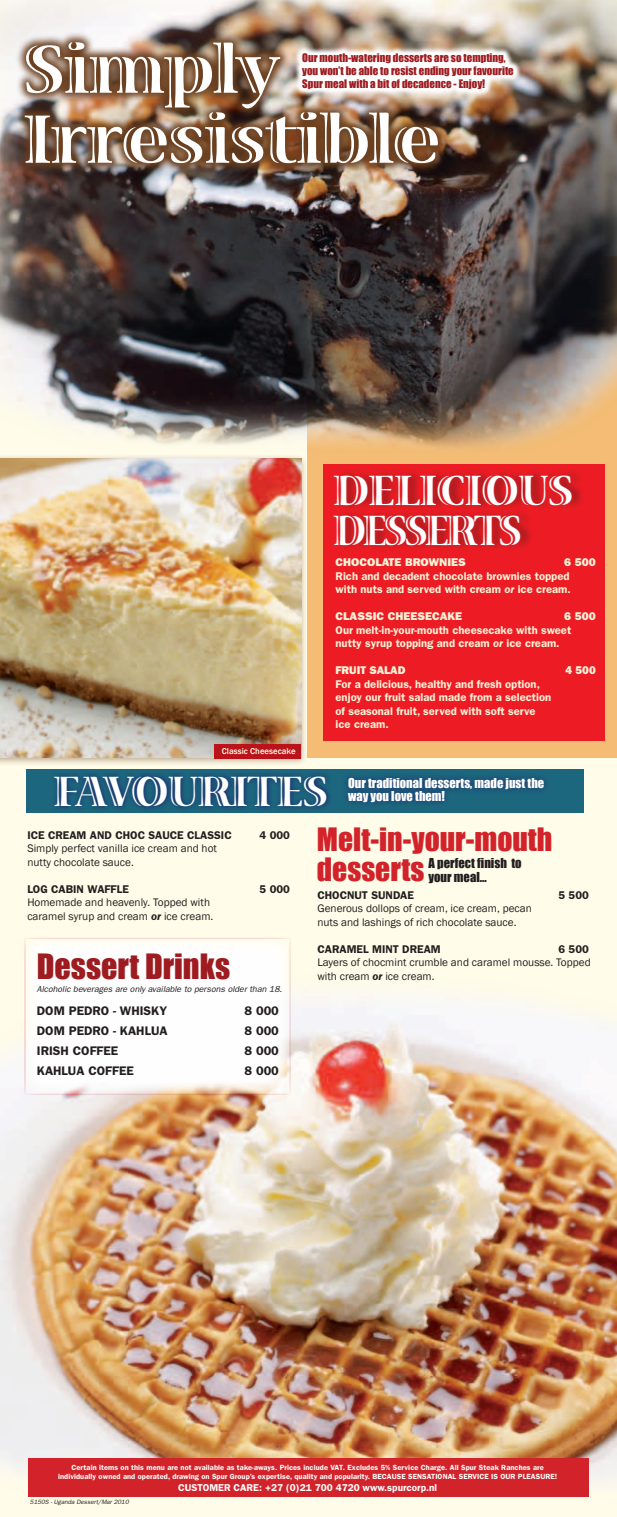
<style>
.page{position:relative;width:617px;height:1517px;background:#fffce9}
.page>*{position:absolute;margin:0;border:0;box-sizing:border-box;transform-origin:0 0}
.t1{font:700 68.75px/70px "Viva Std";color:#fff}
.t2{font:700 42.62px/40px "Viva Std";color:#fff}
.t3{font:32px "Impact";color:#9e1c20}
.t4{font:29.62px/29.6px "Impact";color:#d2232a}
.t5{font:12.62px/13.8px "Impact";color:#231f20}
.t6{font:600 12.5px "Franklin Gothic";color:#231f20}
.t7{font:12.5px/12.5px "Impact";color:#fff}
.t8{font:600 11.25px/13.5px "Franklin Gothic";color:#faf2d7}
.t9{font:11.25px/13.5px "Franklin Gothic";color:#231f20}
.t10{font:600 11.25px "Franklin Gothic";color:#231f20}
.t11{font:800 11.25px "Franklin Gothic";color:#faf2d7;scale:1.04 1}
.t12{font:800 11.25px "Franklin Gothic";color:#faf2d7}
.t13{font:10.88px/13px "Impact";color:#9e1c20}
.t14{font:600 10px "Franklin Gothic";color:#fff}
.t15{font:italic 8.75px "Franklin Gothic";color:#231f20}
.t16{font:500 8.75px "Franklin Gothic";color:#fffce9}
.t17{font:600 7.5px/9px "Franklin Gothic";letter-spacing:.01em;color:#fff;text-align:center}
.t18{font:italic 6.25px "Franklin Gothic";color:#231f20}
.s1{font-style:italic}
.s2{font-weight:600;font-style:italic}
</style>
<div class="page">
<img style="left:0;top:997px;width:617px;height:479px">
<div style="left:308px;top:256px;width:309px;height:502px;background:#f4bc74"></div>
<div style="left:28px;top:1458px;width:561px;height:38px;background:#d2232a"></div>
<div style="left:0;top:454px;width:308px;height:312px;background:#6b4020;opacity:.45"></div>
<img style="left:0;top:568px;width:301px;height:189px">
<img style="left:0;top:0;width:617px;height:568px">
<div style="left:304px;top:56px;width:224px;height:48px;background:#fff;opacity:.75"></div>
<svg style="left:447px;top:45px;width:74px;height:51px;background:#e1dbd3"></svg>
<div style="left:214px;top:744px;width:87px;height:14px;background:#bb131a"></div>
<img style="left:13px;top:30px;width:434px;height:143px">
<div style="left:323px;top:464px;width:281px;height:276px;background:#ed1c24"></div>
<svg style="left:340px;top:472px;width:242px;height:76px"></svg>
<div style="left:26px;top:769px;width:557px;height:44px;background:#1c677e"></div>
<svg style="left:54px;top:773px;width:276px;height:37px"></svg>
<div style="left:341px;top:771px;width:209px;height:37px;background:#1e196a;opacity:.75"></div>
<div style="left:24px;top:937px;width:267px;height:158px;background:#fff"></div>
<h1 class="t1" style="left:24px;top:37px;width:417px">Simply<br>Irresistible</h1>
<p class="t13" style="left:302px;top:51px;width:213px">Our mouth-watering desserts are so tempting, you won’t be able to resist ending your favourite<br>Spur meal with a bit of decadence - Enjoy!</p>
<h2 class="t2" style="left:333px;top:472px;width:241px">DELICIOUS<br>DESSERTS</h2>
<p class="t16" style="left:222px;top:746px;width:75px">Classic Cheesecake</p>
<p class="t11" style="left:335px;top:555px;width:127px">CHOCOLATE BROWNIES</p>
<p class="t11" style="left:564px;top:555px;width:32px">6 500</p>
<p class="t8" style="left:335px;top:569px;width:237px">Rich and decadent chocolate brownies topped with nuts and served with cream <span class="s1">or</span> ice cream.</p>
<p class="t11" style="left:335px;top:609px;width:123px">CLASSIC CHEESECAKE</p>
<p class="t11" style="left:564px;top:609px;width:32px">6 500</p>
<p class="t8" style="left:335px;top:623px;width:237px">Our melt-in-your-mouth cheesecake with sweet nutty syrup topping and cream <span class="s1">or</span> ice cream.</p>
<p class="t12" style="left:335px;top:663px;width:71px">FRUIT SALAD</p>
<p class="t12" style="left:565px;top:663px;width:32px">4 500</p>
<p class="t8" style="left:335px;top:677px;width:217px">For a delicious, healthy and fresh option, enjoy our fruit salad made from a selection of seasonal fruit, served with soft serve ice cream.</p>
<h2 class="t2" style="left:54px;top:772px;width:275px">FAVOURITES</h2>
<p class="t7" style="left:348px;top:777px;width:198px">Our traditional desserts, made just the way you love them!</p>
<p class="t10" style="left:27px;top:828px;width:206px">ICE CREAM AND CHOC SAUCE CLASSIC</p>
<p class="t10" style="left:259px;top:828px;width:32px">4 000</p>
<p class="t9" style="left:27px;top:842px;width:191px">Simply perfect vanilla ice cream and hot nutty chocolate sauce.</p>
<p class="t10" style="left:27px;top:882px;width:103px">LOG CABIN WAFFLE</p>
<p class="t10" style="left:259px;top:882px;width:32px">5 000</p>
<p class="t9" style="left:27px;top:896px;width:187px">Homemade and heavenly. Topped with caramel syrup and cream <span class="s2">or</span> ice cream.</p>
<h3 class="t3" style="left:37px;top:946px;width:195px">Dessert Drinks</h3>
<p class="t6" style="left:37px;top:1003px;width:132px">DOM PEDRO - WHISKY</p>
<p class="t6" style="left:244px;top:1003px;width:36px">8 000</p>
<p class="t6" style="left:37px;top:1023px;width:132px">DOM PEDRO - KAHLUA</p>
<p class="t6" style="left:244px;top:1023px;width:36px">8 000</p>
<p class="t6" style="left:37px;top:1043px;width:83px">IRISH COFFEE</p>
<p class="t6" style="left:244px;top:1043px;width:36px">8 000</p>
<p class="t6" style="left:37px;top:1063px;width:98px">KAHLUA COFFEE</p>
<p class="t6" style="left:244px;top:1063px;width:36px">8 000</p>
<p class="t15" style="left:37px;top:984px;width:247px">Alcoholic beverages are only available to persons older than 18.</p>
<h3 class="t4" style="left:317px;top:824px;width:237px">Melt-in-your-mouth desserts</h3>
<p class="t5" style="left:428px;top:856px;width:95px">A perfect finish to your meal...</p>
<p class="t10" style="left:317px;top:888px;width:98px">CHOCNUT SUNDAE</p>
<p class="t10" style="left:558px;top:888px;width:32px">5 500</p>
<p class="t9" style="left:317px;top:902px;width:216px">Generous dollops of cream, ice cream, pecan nuts and lashings of rich chocolate sauce.</p>
<p class="t10" style="left:317px;top:942px;width:125px">CARAMEL MINT DREAM</p>
<p class="t10" style="left:558px;top:942px;width:32px">6 500</p>
<p class="t9" style="left:317px;top:956px;width:275px">Layers of chocmint crumble and caramel mousse. Topped with cream <span class="s2">or</span> ice cream.</p>
<p class="t17" style="left:58px;top:1462px;width:500px">Certain items on this menu are not available as take-aways. Prices include VAT. Excludes 5% Service Charge. All Spur Steak Ranches are individually owned and operated, drawing on Spur Group’s expertise, quality and popularity. BECAUSE SENSATIONAL SERVICE IS OUR PLEASURE!</p>
<p class="t14" style="left:178px;top:1481px;width:260px">CUSTOMER CARE: +27 (0)21 700 4720 www.spurcorp.nl</p>
<p class="t18" style="left:30px;top:1497px;width:100px">5150S - Uganda Dessert/Mar 2010</p>
</div>
